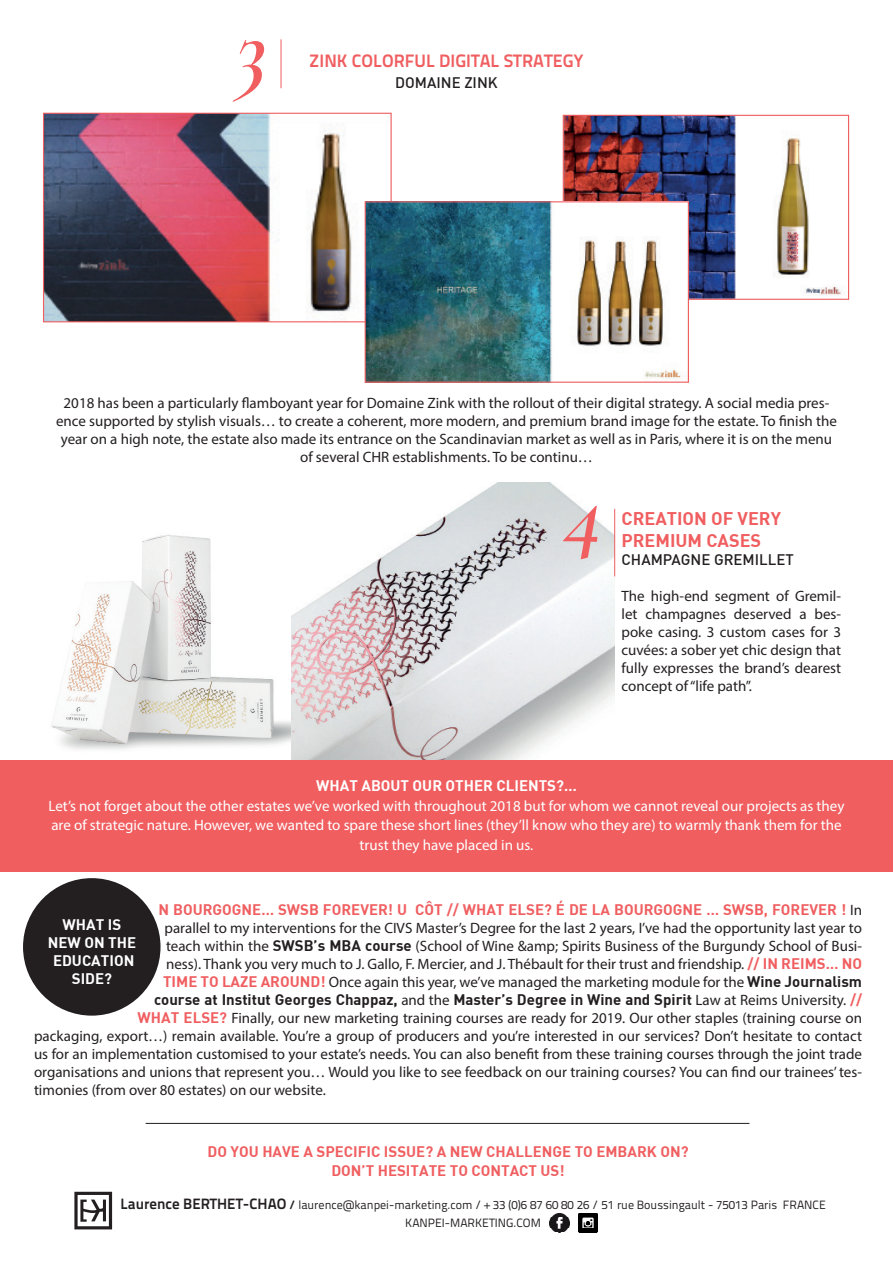
<style>
.page{position:relative;width:893px;height:1263px;background:#fff}
.page>*{position:absolute;margin:0;border:0;box-sizing:border-box;transform-origin:0 0}
.t1{font:italic 600 90px "Cormorant 0008";color:#f05e60}
.t2{font:700 18px "Titillium Text 22 L";color:#f05e60}
.t3{font:18px "DIN Bold";color:#f05e60}
.t4{font:15px/18px "Myriad Pro";color:#231f20;text-align:center}
.t5{font:15px/19.5px "Myriad Pro";color:#fff;text-align:center}
.t6{font:15px "DIN Bold";color:#f05e60}
.t7{font:15px "DIN Bold";color:#231f20}
.t8{font:15px "DIN Bold";color:#fff}
.t9{font:500 15px "DIN";color:#231f20}
.t10{font:12px "Titillium Text 22 L";color:#231f20}
.s1{font-family:"Myriad Pro";color:#231f20}
.s2{font-family:"DIN Bold"}
.s3{font-family:"DIN Bold";color:#f05e60}
.s4{font-family:"Myriad Pro"}
.s5{color:#f05e60}
.s6{font-weight:700;font-size:15px}
.s7{font-weight:700}
</style>
<div class="page">
<img style="left:51px;top:535px;width:241px;height:225px">
<img style="left:292px;top:483px;width:322px;height:277px">
<div style="left:0;top:760px;width:893px;height:112px;background:#f05e60"></div>
<hr style="left:614px;top:509px;width:1px;height:67px;background:#f05e60">
<img style="left:565px;top:117px;width:277px;height:181px">
<div style="left:563px;top:115px;width:286px;height:185px;border:1px solid #f05e60"></div>
<img style="left:45px;top:115px;width:320px;height:205px">
<div style="left:43px;top:113px;width:349px;height:209px;border:1px solid #f05e60"></div>
<img style="left:367px;top:203px;width:320px;height:178px">
<div style="left:365px;top:201px;width:324px;height:182px;border:1px solid #f05e60"></div>
<hr style="left:281px;top:39px;width:1px;height:49px;background:#f05e60">
<div style="left:23px;top:878px;width:138px;height:138px;background:#231f20;border-radius:50%"></div>
<svg style="left:74px;top:1192px;width:38px;height:37px"></svg>
<hr style="left:146px;top:1123px;width:603px;height:1px;background:#231f20">
<img style="left:550px;top:1214px;width:19px;height:19px">
<img style="left:579px;top:1214px;width:19px;height:19px">
<p class="t1" style="left:236px;top:-6px;width:33px">3</p>
<p class="t2" style="left:309px;top:47px;width:276px">ZINK COLORFUL DIGITAL STRATEGY</p>
<p class="t9" style="left:395px;top:73px;width:104px">DOMAINE ZINK</p>
<p class="t4" style="left:56px;top:394px;width:782px">2018 has been a particularly flamboyant year for Domaine Zink with the rollout of their digital strategy. A social media pres&shy;ence supported by stylish visuals… to create a coherent, more modern, and premium brand image for the estate. To finish the year on a high note, the estate also made its entrance on the Scandinavian market as well as in Paris, where it is on the menu of several CHR establishments. To be continu…</p>
<p class="t1" style="left:564px;top:459px;width:40px">4</p>
<p class="t3" style="left:621px;top:507px;width:161px">CREATION OF VERY</p>
<p class="t3" style="left:621px;top:528px;width:141px">PREMIUM CASES</p>
<p class="t9" style="left:621px;top:550px;width:174px">CHAMPAGNE GREMILLET</p>
<p class="t4" style="left:621px;top:586px;width:221px;text-align:justify">The high-end segment of Gremil&shy;let champagnes deserved a bes&shy;poke casing. 3 custom cases for 3 cuvées: a sober yet chic design that fully expresses the brand’s dearest concept of “life path”.</p>
<p class="t8" style="left:316px;top:776px;width:262px">WHAT ABOUT OUR OTHER CLIENTS?…</p>
<p class="t5" style="left:48px;top:796px;width:797px">Let’s not forget about the other estates we’ve worked with throughout 2018 but for whom we cannot reveal our projects as they are of strategic nature. However, we wanted to spare these short lines (they’ll know who they are) to warmly thank them for the trust they have placed in us.</p>
<p class="t6" style="left:159px;top:900px;width:705px">N BOURGOGNE… SWSB FOREVER! U CÔT // WHAT ELSE? É DE LA BOURGOGNE … SWSB, FOREVER ! <span class="s1">In</span></p>
<p class="t4" style="left:165px;top:919px;width:699px">parallel to my interventions for the CIVS Master’s Degree for the last 2 years, I’ve had the opportunity last year to</p>
<p class="t4" style="left:166px;top:937px;width:697px">teach within the <span class="s2">SWSB’s MBA course</span> (School of Wine &amp;amp; Spirits Business of the Burgundy School of Busi-</p>
<p class="t4" style="left:166px;top:955px;width:698px">ness). Thank you very much to J. Gallo, F. Mercier, and J. Thébault for their trust and friendship. <span class="s3">// IN REIMS… NO</span></p>
<p class="t4" style="left:163px;top:973px;width:701px"><span class="s3">TIME TO LAZE AROUND!</span> Once again this year, we’ve managed the marketing module for the <span class="s2">Wine Journalism</span></p>
<p class="t7" style="left:154px;top:990px;width:710px">course at Institut Georges Chappaz, <span class="s4">and the</span> Master’s Degree in Wine and Spirit <span class="s4">Law at Reims University.</span> <span class="s5">//</span></p>
<p class="t4" style="left:138px;top:1009px;width:726px"><span class="s3">WHAT ELSE?</span> Finally, our new marketing training courses are ready for 2019. Our other staples (training course on</p>
<p class="t4" style="left:34px;top:1027px;width:829px">packaging, export…) remain available. You’re a group of producers and you’re interested in our services? Don’t hesitate to contact</p>
<p class="t4" style="left:34px;top:1045px;width:829px">us for an implementation customised to your estate’s needs. You can also benefit from these training courses through the joint trade</p>
<p class="t4" style="left:34px;top:1063px;width:830px">organisations and unions that represent you… Would you like to see feedback on our training courses? You can find our trainees’ tes-</p>
<p class="t4" style="left:34px;top:1081px;width:293px">timonies (from over 80 estates) on our website.</p>
<p class="t8" style="left:63px;top:914px;width:60px">WHAT IS</p>
<p class="t8" style="left:48px;top:932px;width:90px">NEW ON THE</p>
<p class="t8" style="left:53px;top:950px;width:83px">EDUCATION</p>
<p class="t8" style="left:72px;top:968px;width:42px">SIDE?</p>
<p class="t6" style="left:208px;top:1142px;width:482px">DO YOU HAVE A SPECIFIC ISSUE? A NEW CHALLENGE TO EMBARK ON?</p>
<p class="t6" style="left:331px;top:1161px;width:235px">DON’T HESITATE TO CONTACT US!</p>
<p class="t10" style="left:120px;top:1196px;width:707px"><span class="s6">Laurence BERTHET-CHAO</span> <span class="s7">/</span> laurence@kanpei-marketing.com / + 33 (0)6 87 60 80 26 / 51 rue Boussingault - 75013 Paris FRANCE</p>
<p class="t10" style="left:405px;top:1214px;width:137px">KANPEI-MARKETING.COM</p>
</div>
